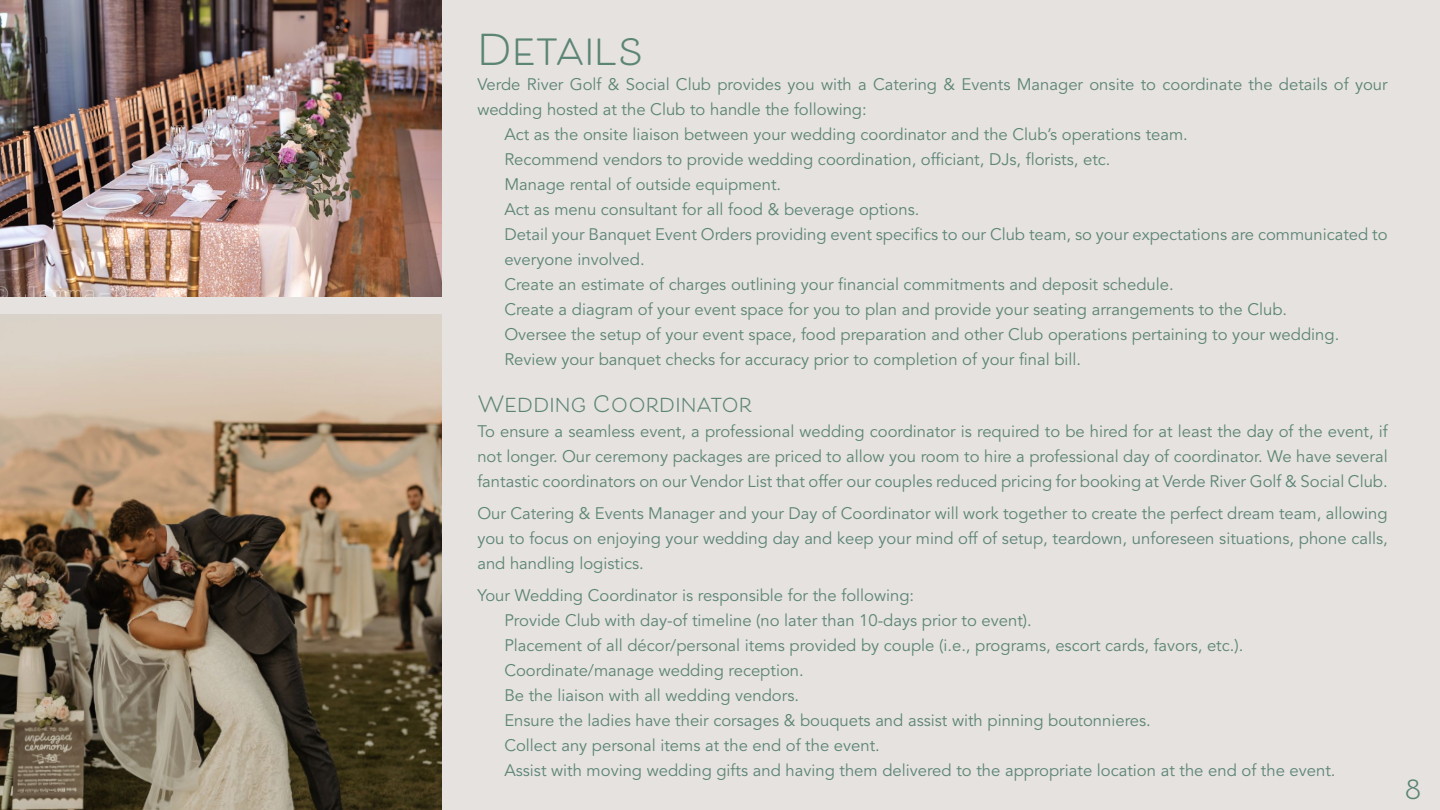
<style>
.page{position:relative;width:1440px;height:810px;background:#e6e2df}
.page>*{position:absolute;margin:0;border:0;box-sizing:border-box;transform-origin:0 0}
.t1{font:700 41.7px "Beloved Sans";color:#5c8576}
.t2{font:700 27.83px "Beloved Sans";color:#5c8576}
.t3{font:700 22.27px "Beloved Sans";color:#5c8576}
.t4{font:16.65px/25px "Avenir LT Std";color:#5c8576;text-align:justify}
</style>
<div class="page">
<img style="left:0;top:0;width:442px;height:297px">
<img style="left:0;top:315px;width:442px;height:495px">
<h1 class="t1" style="left:477px;top:26px;width:168px">Details</h1>
<p class="t4" style="left:477px;top:72px;width:912px">Verde River Golf &amp; Social Club provides you with a Catering &amp; Events Manager onsite to coordinate the details of your</p>
<p class="t4" style="left:477px;top:97px;width:391px">wedding hosted at the Club to handle the following:</p>
<p class="t4" style="left:504px;top:122px;width:685px">Act as the onsite liaison between your wedding coordinator and the Club’s operations team.</p>
<p class="t4" style="left:504px;top:147px;width:608px">Recommend vendors to provide wedding coordination, officiant, DJs, florists, etc.</p>
<p class="t4" style="left:504px;top:172px;width:278px">Manage rental of outside equipment.</p>
<p class="t4" style="left:504px;top:197px;width:417px">Act as menu consultant for all food &amp; beverage options.</p>
<p class="t4" style="left:504px;top:222px;width:885px">Detail your Banquet Event Orders providing event specifics to our Club team, so your expectations are communicated to</p>
<p class="t4" style="left:504px;top:247px;width:142px">everyone involved.</p>
<p class="t4" style="left:504px;top:272px;width:671px">Create an estimate of charges outlining your financial commitments and deposit schedule.</p>
<p class="t4" style="left:504px;top:298px;width:784px">Create a diagram of your event space for you to plan and provide your seating arrangements to the Club.</p>
<p class="t4" style="left:504px;top:323px;width:836px">Oversee the setup of your event space, food preparation and other Club operations pertaining to your wedding.</p>
<p class="t4" style="left:504px;top:348px;width:578px">Review your banquet checks for accuracy prior to completion of your final bill.</p>
<h3 class="t3" style="left:477px;top:392px;width:277px">Wedding Coordinator</h3>
<p class="t4" style="left:477px;top:420px;width:912px">To ensure a seamless event, a professional wedding coordinator is required to be hired for at least the day of the event, if not longer. Our ceremony packages are priced to allow you room to hire a professional day of coordinator. We have several fantastic coordinators on our Vendor List that offer our couples reduced pricing for booking at Verde River Golf &amp; Social Club.</p>
<p class="t4" style="left:477px;top:501px;width:912px">Our Catering &amp; Events Manager and your Day of Coordinator will work together to create the perfect dream team, allowing you to focus on enjoying your wedding day and keep your mind off of setup, teardown, unforeseen situations, phone calls, and handling logistics.</p>
<p class="t4" style="left:504px;top:583px;width:833px;text-align:left;text-indent:-27px">Your Wedding Coordinator is responsible for the following:<br>Provide Club with day-of timeline (no later than 10-days prior to event).<br>Placement of all décor/personal items provided by couple (i.e., programs, escort cards, favors, etc.).<br>Coordinate/manage wedding reception.<br>Be the liaison with all wedding vendors.<br>Ensure the ladies have their corsages &amp; bouquets and assist with pinning boutonnieres.<br>Collect any personal items at the end of the event.<br>Assist with moving wedding gifts and having them delivered to the appropriate location at the end of the event.</p>
<h2 class="t2" style="left:1406px;top:773px;width:17px">8</h2>
</div>
